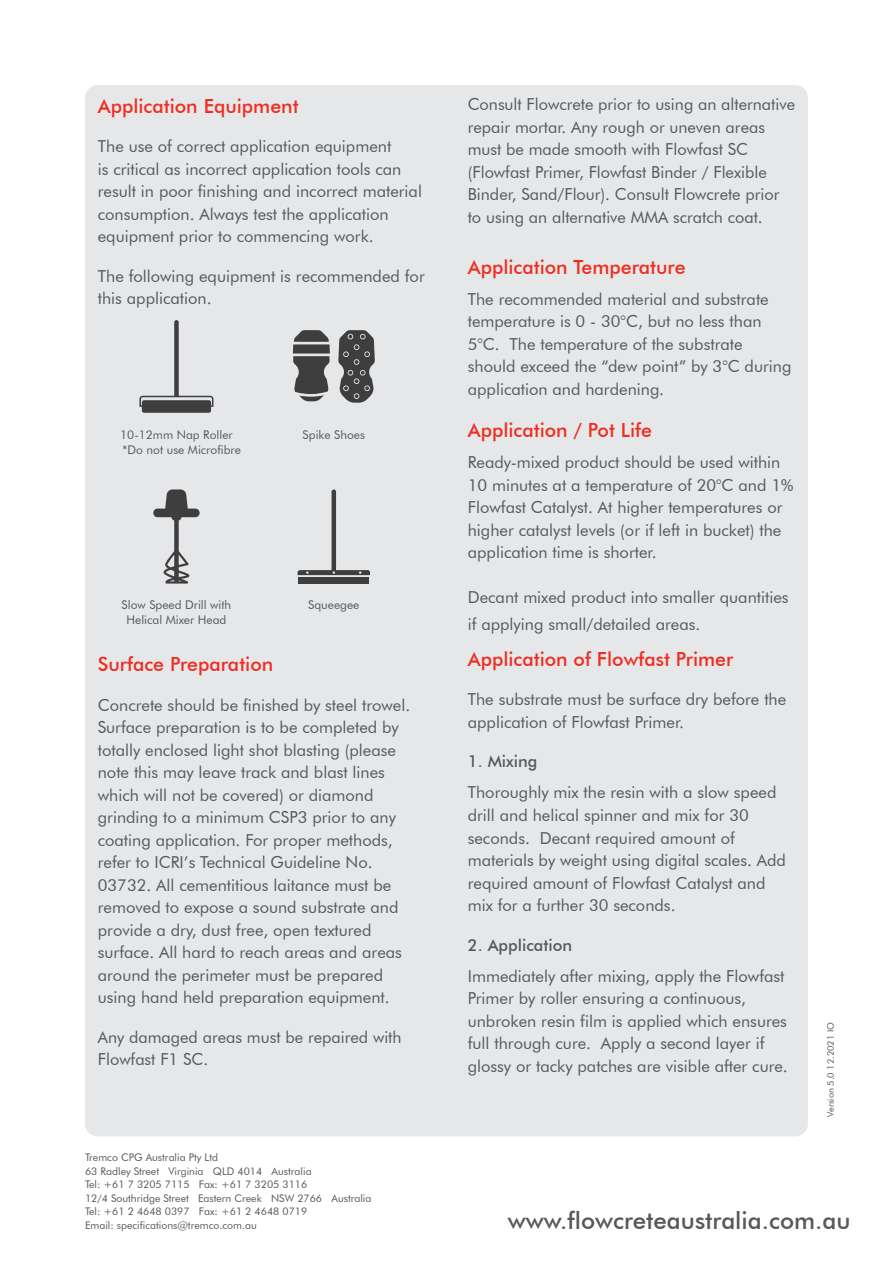
<style>
.page{position:relative;width:893px;height:1263px;background:#fff}
.page>*{position:absolute;margin:0;border:0;box-sizing:border-box;transform-origin:0 0}
.t1{font:500 24px "Futura BT";color:#57585a}
.t2{font:500 19.5px "Futura BT";color:#ee2e22}
.t3{font:16.5px/22.5px "Futura BT";color:#57585a}
.t4{font:500 16.5px "Futura BT";color:#57585a}
.t5{font:12px/14.4px "Futura BT";color:#57585a}
.t6{font:10.5px/13.5px "Futura BT";color:#57585a}
.t7{font:9px "Futura BT";color:#57585a}
</style>
<div class="page">
<div style="left:85px;top:85px;width:723px;height:1051px;background:#e6e7e9;border-radius:13px"></div>
<svg style="left:139px;top:320px;width:74px;height:93px"></svg>
<svg style="left:294px;top:330px;width:35px;height:12px"></svg>
<div style="left:293px;top:344px;width:37px;height:10px;background:#3e3e3f"></div>
<svg style="left:293px;top:356px;width:37px;height:45px"></svg>
<svg style="left:338px;top:330px;width:37px;height:73px"></svg>
<svg style="left:153px;top:489px;width:47px;height:95px"></svg>
<div style="left:298px;top:577px;width:71px;height:7px;background:#3e3e3f"></div>
<svg style="left:298px;top:489px;width:72px;height:86px"></svg>
<p class="t2" style="left:98px;top:94px;width:202px">Application Equipment</p>
<p class="t3" style="left:98px;top:135px;width:326px">The use of correct application equipment<br>is critical as incorrect application tools can result in poor finishing and incorrect material consumption. Always test the application equipment prior to commencing work.</p>
<p class="t3" style="left:98px;top:264px;width:328px">The following equipment is recommended for this application.</p>
<p class="t5" style="left:120px;top:428px;width:122px">10-12mm Nap Roller *Do not use Microfibre</p>
<p class="t5" style="left:303px;top:428px;width:64px">Spike Shoes</p>
<p class="t5" style="left:122px;top:598px;width:111px;text-align:center">Slow Speed Drill with<br>Helical Mixer Head</p>
<p class="t5" style="left:308px;top:598px;width:53px">Squeegee</p>
<p class="t2" style="left:98px;top:652px;width:177px">Surface Preparation</p>
<p class="t3" style="left:98px;top:693px;width:314px">Concrete should be finished by steel trowel.<br>Surface preparation is to be completed by totally enclosed light shot blasting (please note this may leave track and blast lines which will not be covered) or diamond grinding to a minimum CSP3 prior to any coating application. For proper methods, refer to ICRI’s Technical Guideline No.<br>03732. All cementitious laitance must be removed to expose a sound substrate and provide a dry, dust free, open textured surface. All hard to reach areas and areas around the perimeter must be prepared using hand held preparation equipment.</p>
<p class="t3" style="left:98px;top:1025px;width:305px">Any damaged areas must be repaired with<br>Flowfast F1 SC.</p>
<p class="t6" style="left:85px;top:1151px;width:288px">Tremco CPG Australia Pty Ltd<br>63 Radley Street Virginia QLD 4014 Australia<br>Tel: +61 7 3205 7115 Fax: +61 7 3205 3116<br>12/4 Southridge Street Eastern Creek NSW 2766 Australia Tel: +61 2 4648 0397 Fax: +61 2 4648 0719<br>Email: specifications@tremco.com.au</p>
<p class="t3" style="left:468px;top:93px;width:329px">Consult Flowcrete prior to using an alternative repair mortar. Any rough or uneven areas must be made smooth with Flowfast SC (Flowfast Primer, Flowfast Binder / Flexible Binder, Sand/Flour). Consult Flowcrete prior to using an alternative MMA scratch coat.</p>
<p class="t2" style="left:468px;top:255px;width:219px">Application Temperature</p>
<p class="t3" style="left:468px;top:288px;width:325px">The recommended material and substrate temperature is 0 - 30°C, but no less than 5°C. The temperature of the substrate should exceed the “dew point” by 3°C during application and hardening.</p>
<p class="t2" style="left:468px;top:419px;width:186px">Application / Pot Life</p>
<p class="t3" style="left:468px;top:451px;width:327px">Ready-mixed product should be used within 10 minutes at a temperature of 20°C and 1% Flowfast Catalyst. At higher temperatures or higher catalyst levels (or if left in bucket) the application time is shorter.</p>
<p class="t3" style="left:468px;top:584px;width:322px;line-height:27px">Decant mixed product into smaller quantities if applying small/detailed areas.</p>
<p class="t2" style="left:468px;top:647px;width:267px">Application of Flowfast Primer</p>
<p class="t3" style="left:468px;top:688px;width:320px">The substrate must be surface dry before the application of Flowfast Primer.</p>
<p class="t4" style="left:468px;top:751px;width:71px">1. Mixing</p>
<p class="t3" style="left:468px;top:781px;width:320px">Thoroughly mix the resin with a slow speed drill and helical spinner and mix for 30 seconds. Decant required amount of materials by weight using digital scales. Add required amount of Flowfast Catalyst and mix for a further 30 seconds.</p>
<p class="t4" style="left:468px;top:935px;width:106px">2. Application</p>
<p class="t3" style="left:468px;top:964px;width:322px">Immediately after mixing, apply the Flowfast Primer by roller ensuring a continuous, unbroken resin film is applied which ensures full through cure. Apply a second layer if glossy or tacky patches are visible after cure.</p>
<p class="t7" style="left:825px;top:1117px;width:96px;rotate:-90deg">Version 5.0 12.2021 IO</p>
<h1 class="t1" style="left:508px;top:1206px;width:344px">www.flowcreteaustralia.com.au</h1>
</div>
